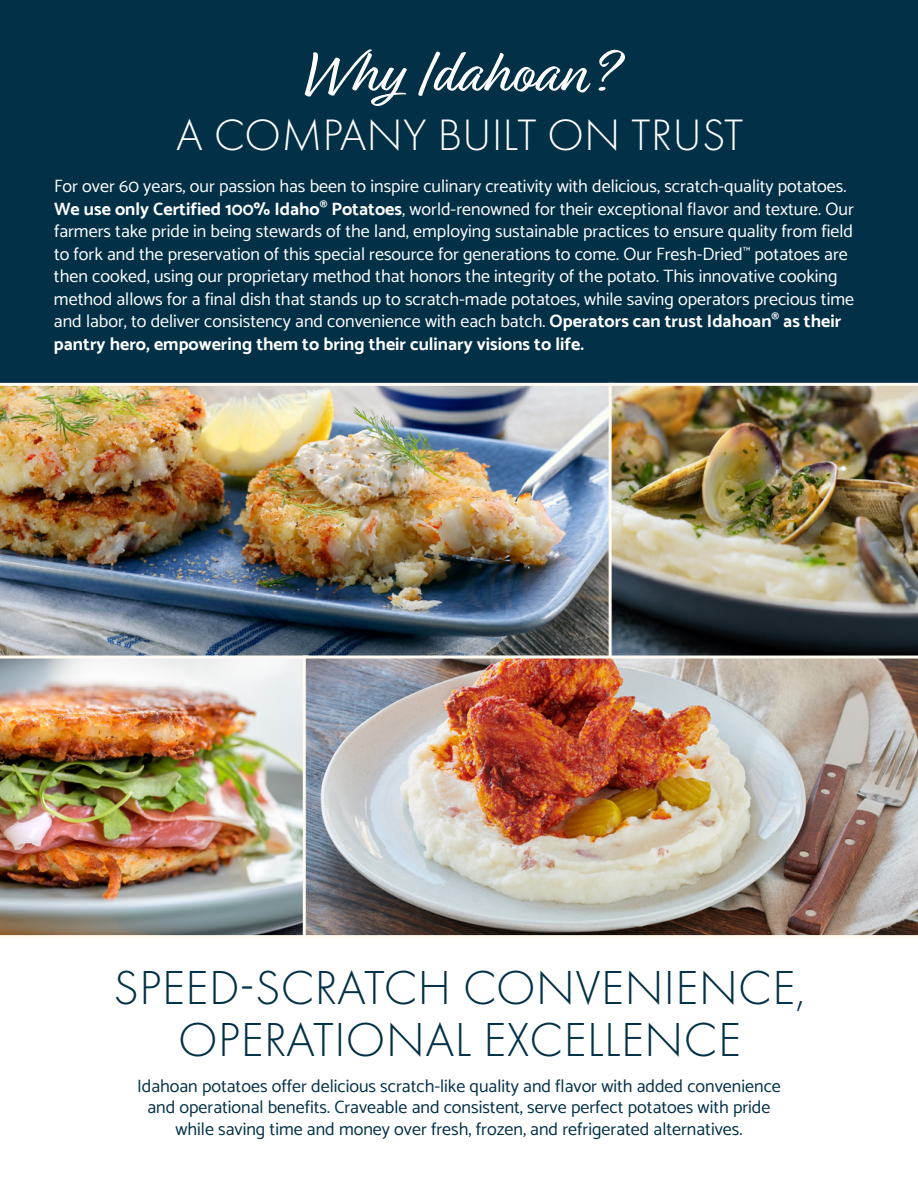
<style>
.page{position:relative;width:918px;height:1188px;background:#fff}
.page>*{position:absolute;margin:0;border:0;box-sizing:border-box;transform-origin:0 0}
.t1{font:61.5px "Relation";color:#fff}
.t2{font:300 49.5px/52.5px "Futura PT";letter-spacing:.01em;color:#023047;text-align:center}
.t3{font:300 45.6px "Futura PT";letter-spacing:.01em;color:#fff}
.t4{font:18px/22.5px "Catamaran";color:#fff}
.t5{font:18px/21.6px "Catamaran";color:#053148;text-align:center}
.s1{font-weight:700}
</style>
<div class="page">
<div style="left:0;top:0;width:918px;height:430px;background:#023047"></div>
<img style="left:0;top:382px;width:607px;height:272px">
<img style="left:0;top:654px;width:301px;height:284px">
<img style="left:607px;top:382px;width:311px;height:272px">
<img style="left:301px;top:654px;width:617px;height:284px">
<h1 class="t1" style="left:304px;top:38px;width:313px">Why Idahoan?</h1>
<h3 class="t3" style="left:176px;top:109px;width:569px">A COMPANY BUILT ON TRUST</h3>
<p class="t4" style="left:54px;top:175px;width:802px">For over 60 years, our passion has been to inspire culinary creativity with delicious, scratch-quality potatoes.<br><span class="s1">We use only Certified 100% Idaho</span><sup>®</sup> <span class="s1">Potatoes</span>, world-renowned for their exceptional flavor and texture. Our farmers take pride in being stewards of the land, employing sustainable practices to ensure quality from field to fork and the preservation of this special resource for generations to come. Our Fresh-Dried<sup>™</sup> potatoes are then cooked, using our proprietary method that honors the integrity of the potato. This innovative cooking method allows for a final dish that stands up to scratch-made potatoes, while saving operators precious time and labor, to deliver consistency and convenience with each batch. <span class="s1">Operators can trust Idahoan</span><sup>®</sup> <span class="s1">as their pantry hero, empowering them to bring their culinary visions to life.</span></p>
<h2 class="t2" style="left:114px;top:961px;width:693px">SPEED-SCRATCH CONVENIENCE,<br>OPERATIONAL EXCELLENCE</h2>
<p class="t5" style="left:137px;top:1075px;width:645px">Idahoan potatoes offer delicious scratch-like quality and flavor with added convenience and operational benefits. Craveable and consistent, serve perfect potatoes with pride while saving time and money over fresh, frozen, and refrigerated alternatives.</p>
</div>
